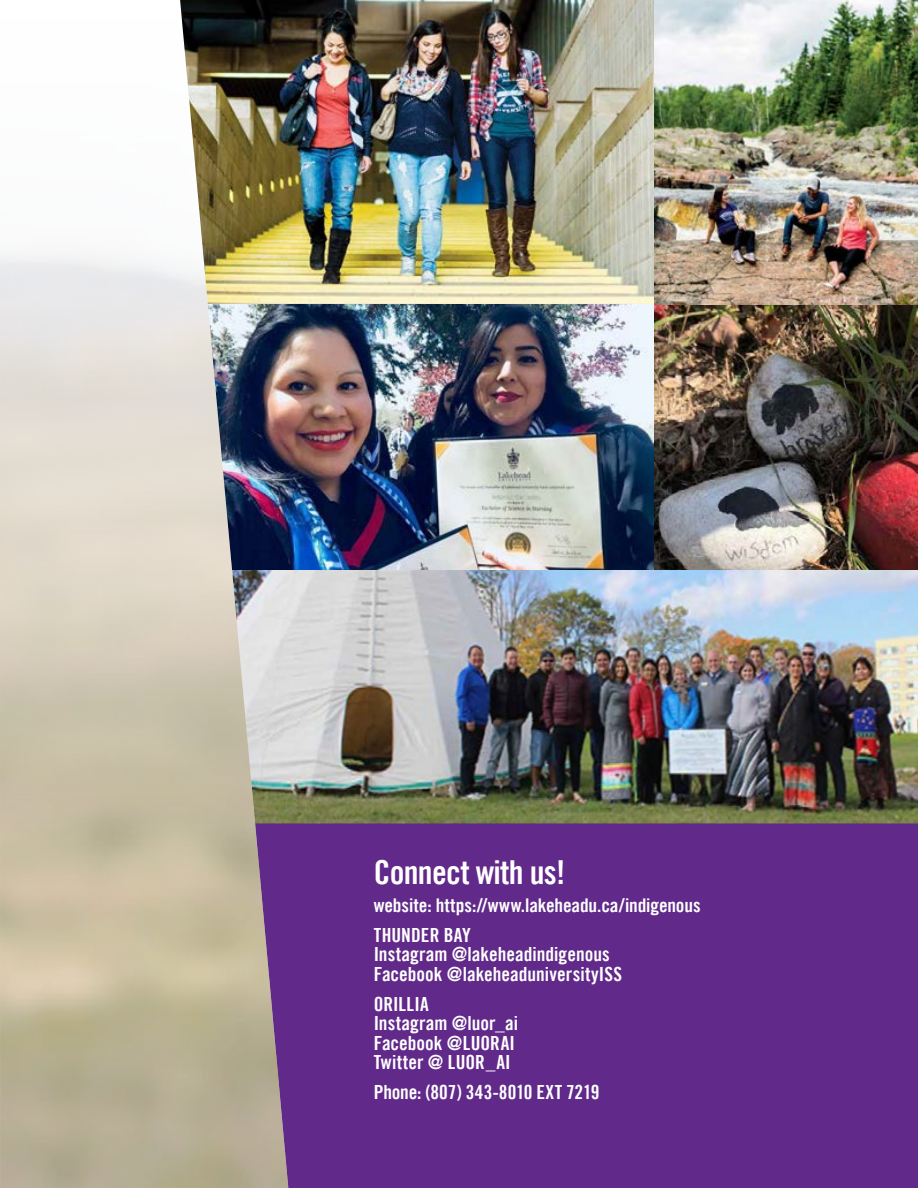
<style>
.page{position:relative;width:918px;height:1188px;background:#fff}
.page>*{position:absolute;margin:0;border:0;box-sizing:border-box;transform-origin:0 0}
.t1{font:33px "Trade Gothic LT Bold Cond Twenty";letter-spacing:-.02em;color:#fff}
.contact{font:19.5px "Trade Gothic LT Bold Cond Twenty";color:#fff}
.contact-2{font:18.9px "Trade Gothic LT Bold Cond Twenty";letter-spacing:-.005em;color:#fff}
</style>
<div class="page">
<div style="left:204px;top:824px;width:714px;height:364px;background:#61298a"></div>
<img style="left:288px;top:570px;width:630px;height:254px">
<img style="left:288px;top:0;width:630px;height:305px">
<img style="left:288px;top:305px;width:630px;height:265px">
<img style="left:1px;top:0;width:287px;height:1188px">
<p class="t1" style="left:374px;top:852px;width:193px">Connect with us!</p>
<p class="contact-2" style="left:374px;top:894px;width:328px">website: https://www.lakeheadu.ca/indigenous</p>
<p class="contact" style="left:374px;top:923px;width:99px">THUNDER BAY</p>
<p class="contact" style="left:374px;top:943px;width:238px">Instagram @lakeheadindigenous</p>
<p class="contact" style="left:374px;top:962px;width:250px">Facebook @lakeheaduniversityISS</p>
<p class="contact" style="left:374px;top:992px;width:57px">ORILLIA</p>
<p class="contact" style="left:374px;top:1012px;width:146px">Instagram @luor_ai</p>
<p class="contact" style="left:374px;top:1031px;width:143px">Facebook @LUORAI</p>
<p class="contact" style="left:374px;top:1051px;width:139px">Twitter @ LUOR_AI</p>
<p class="contact" style="left:374px;top:1081px;width:227px">Phone: (807) 343-8010 EXT 7219</p>
</div>
